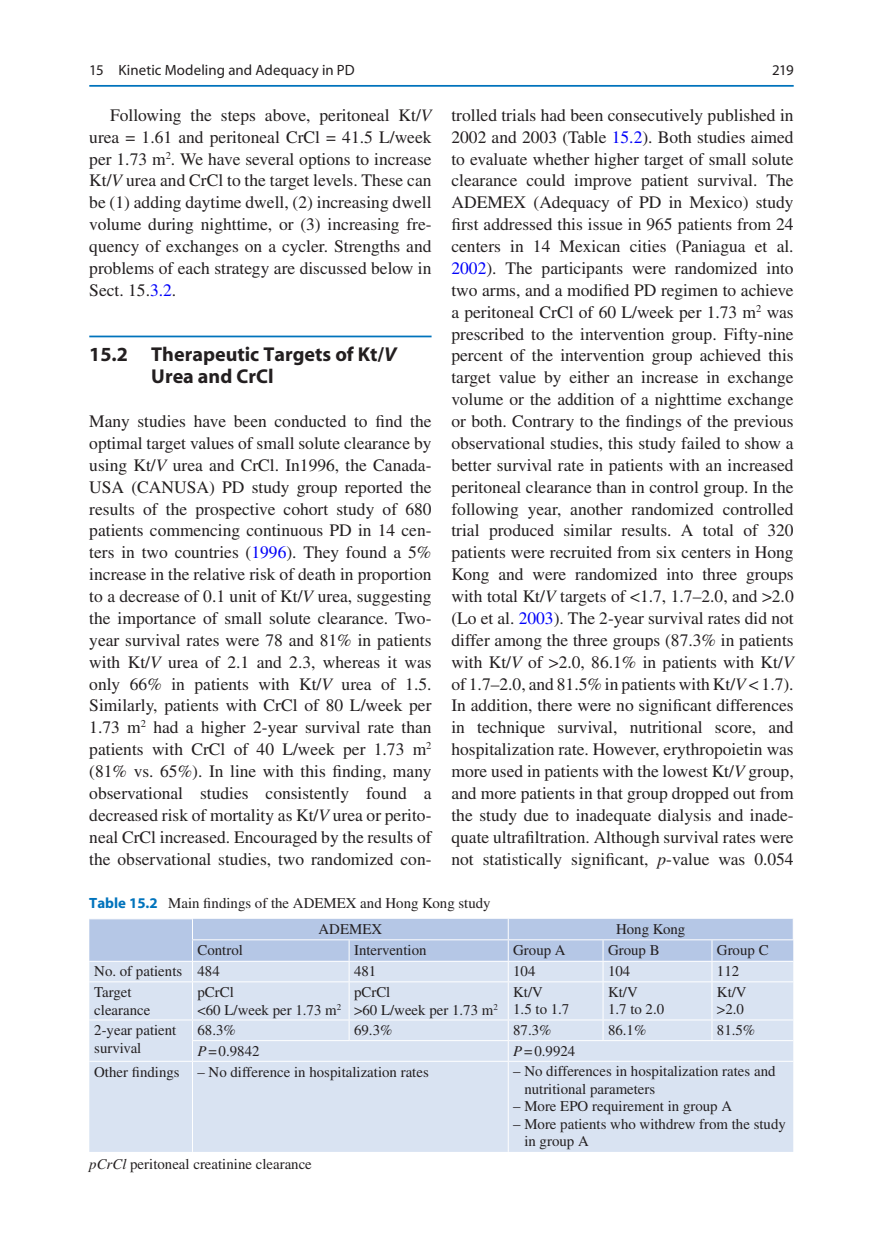
<style>
.page{position:relative;width:883px;height:1260px;background:#fff}
.page>*{position:absolute;margin:0;border:0;box-sizing:border-box;transform-origin:0 0}
.t1{font:700 20.12px/21.9px "Nqmsrc Myriad";color:#231f20}
.t2{font:17.5px/21.9px "Bmcgvn Times";color:#231f20;text-align:justify}
.t3{font:14.88px/17.5px "Bmcgvn Times";color:#231f20}
.t4{font:14.88px "Sqmdsj Myriad";letter-spacing:.005em;color:#231f20}
.t5{font:14.88px "Jwlqjl Myriad";color:#231f20}
.s1{color:#0000fa}
.s2{font-family:"Jwwbgt Times";font-style:italic}
.s3{font-family:"Nqmsrc Myriad";font-weight:700;color:#0073bc}
.s4{font-family:"Fcwlvv Myriad";font-style:italic}
</style>
<div class="page">
<hr style="left:89px;top:336px;width:343px;height:1px;background:#0073bc">
<div style="left:89px;top:982px;width:704px;height:170px;background:#d9e3f2"></div>
<hr style="left:192px;top:982px;width:1px;height:38px;background:#fff">
<hr style="left:349px;top:982px;width:1px;height:38px;background:#fff">
<hr style="left:508px;top:982px;width:1px;height:38px;background:#fff">
<hr style="left:603px;top:982px;width:1px;height:38px;background:#fff">
<hr style="left:712px;top:982px;width:1px;height:38px;background:#fff">
<hr style="left:89px;top:1020px;width:103px;height:1px;background:#fff">
<hr style="left:192px;top:1020px;width:157px;height:1px;background:#fff">
<hr style="left:349px;top:1020px;width:159px;height:1px;background:#fff">
<svg style="left:349px;top:1020px;width:1px;height:20px"></svg>
<hr style="left:349px;top:1040px;width:159px;height:1px;background:#fff">
<hr style="left:508px;top:1020px;width:95px;height:1px;background:#fff">
<hr style="left:603px;top:1020px;width:109px;height:1px;background:#fff">
<svg style="left:603px;top:1020px;width:1px;height:20px"></svg>
<hr style="left:603px;top:1040px;width:109px;height:1px;background:#fff">
<hr style="left:712px;top:1020px;width:81px;height:1px;background:#fff">
<svg style="left:712px;top:1020px;width:1px;height:20px"></svg>
<hr style="left:712px;top:1040px;width:81px;height:1px;background:#fff">
<hr style="left:192px;top:1040px;width:157px;height:1px;background:#fff">
<hr style="left:508px;top:1040px;width:95px;height:1px;background:#fff">
<svg style="left:508px;top:1020px;width:1px;height:41px"></svg>
<hr style="left:89px;top:1061px;width:103px;height:1px;background:#fff">
<hr style="left:192px;top:1061px;width:157px;height:1px;background:#fff">
<hr style="left:349px;top:1061px;width:159px;height:1px;background:#fff">
<hr style="left:192px;top:1062px;width:1px;height:90px;background:#fff">
<hr style="left:508px;top:1061px;width:95px;height:1px;background:#fff">
<hr style="left:603px;top:1061px;width:109px;height:1px;background:#fff">
<hr style="left:712px;top:1061px;width:81px;height:1px;background:#fff">
<hr style="left:508px;top:1062px;width:1px;height:90px;background:#fff">
<svg style="left:192px;top:1021px;width:1px;height:40px"></svg>
<svg style="left:89px;top:919px;width:705px;height:62px;background:#c2d1ea"></svg>
<hr style="left:508px;top:939px;width:95px;height:1px;background:#fff">
<hr style="left:603px;top:939px;width:109px;height:1px;background:#fff">
<hr style="left:712px;top:939px;width:82px;height:1px;background:#fff">
<hr style="left:89px;top:85px;width:705px;height:2px;background:#0073bc">
<p class="t4" style="left:89px;top:63px;width:267px">15 Kinetic Modeling and Adequacy in PD</p>
<p class="t5" style="left:772px;top:63px;width:23px">219</p>
<p class="t2" style="left:451px;top:104px;width:344px">trolled trials had been consecutively published in 2002 and 2003 (Table <span class="s1">15.2</span>). Both studies aimed to evaluate whether higher target of small solute clearance could improve patient survival. The ADEMEX (Adequacy of PD in Mexico) study first addressed this issue in 965 patients from 24 centers in 14 Mexican cities (Paniagua et al.<br><span class="s1">2002</span>). The participants were randomized into two arms, and a modified PD regimen to achieve a peritoneal CrCl of 60 L/week per 1.73 m<sup>2</sup> was prescribed to the intervention group. Fifty-nine percent of the intervention group achieved this target value by either an increase in exchange volume or the addition of a nighttime exchange or both. Contrary to the findings of the previous observational studies, this study failed to show a better survival rate in patients with an increased peritoneal clearance than in control group. In the following year, another randomized controlled trial produced similar results. A total of 320 patients were recruited from six centers in Hong Kong and were randomized into three groups with total Kt/<span class="s2">V</span> targets of &lt;1.7, 1.7–2.0, and &gt;2.0 (Lo et al. <span class="s1">2003</span>). The 2-year survival rates did not differ among the three groups (87.3% in patients with Kt/<span class="s2">V</span> of &gt;2.0, 86.1% in patients with Kt/<span class="s2">V </span>of 1.7–2.0, and 81.5% in patients with Kt/<span class="s2">V</span> &lt; 1.7).<br>In addition, there were no significant differences in technique survival, nutritional score, and hospitalization rate. However, erythropoietin was more used in patients with the lowest Kt/<span class="s2">V</span> group, and more patients in that group dropped out from the study due to inadequate dialysis and inade&shy;quate ultrafiltration. Although survival rates were not statistically significant, <span class="s2">p</span>-value was 0.054</p>
<p class="t3" style="left:319px;top:890px;width:174px;line-height:26.1px;text-indent:-229px"><span class="s3">Table 15.2</span> Main findings of the ADEMEX and Hong Kong study<br>ADEMEX</p>
<p class="t2" style="left:89px;top:104px;width:344px;text-indent:21px">Following the steps above, peritoneal Kt/<span class="s2">V </span>urea = 1.61 and peritoneal CrCl = 41.5 L/week per 1.73 m<sup>2</sup>. We have several options to increase Kt/<span class="s2">V</span> urea and CrCl to the target levels. These can be (1) adding daytime dwell, (2) increasing dwell volume during nighttime, or (3) increasing fre&shy;quency of exchanges on a cycler. Strengths and problems of each strategy are discussed below in Sect. 15.<span class="s1">3.2</span>.</p>
<p class="t1" style="left:151px;top:344px;width:247px;text-indent:-62px">15.2 Therapeutic Targets of Kt/<span class="s4">V<br></span>Urea and CrCl</p>
<p class="t2" style="left:89px;top:410px;width:344px">Many studies have been conducted to find the optimal target values of small solute clearance by using Kt/<span class="s2">V</span> urea and CrCl. In1996, the Canada-USA (CANUSA) PD study group reported the results of the prospective cohort study of 680 patients commencing continuous PD in 14 cen&shy;ters in two countries (<span class="s1">1996</span>). They found a 5% increase in the relative risk of death in proportion to a decrease of 0.1 unit of Kt/<span class="s2">V</span> urea, suggesting the importance of small solute clearance. Two&shy;year survival rates were 78 and 81% in patients with Kt/<span class="s2">V</span> urea of 2.1 and 2.3, whereas it was only 66% in patients with Kt/<span class="s2">V</span> urea of 1.5.<br>Similarly, patients with CrCl of 80 L/week per 1.73 m<sup>2</sup> had a higher 2-year survival rate than patients with CrCl of 40 L/week per 1.73 m<sup>2 </sup>(81% vs. 65%). In line with this finding, many observational studies consistently found a decreased risk of mortality as Kt/<span class="s2">V</span> urea or perito&shy;neal CrCl increased. Encouraged by the results of the observational studies, two randomized con-</p>
<p class="t3" style="left:616px;top:920px;width:71px">Hong Kong</p>
<p class="t3" style="left:197px;top:942px;width:47px">Control</p>
<p class="t3" style="left:354px;top:942px;width:74px">Intervention</p>
<p class="t3" style="left:513px;top:942px;width:54px">Group A</p>
<p class="t3" style="left:608px;top:942px;width:53px">Group B</p>
<p class="t3" style="left:717px;top:942px;width:53px">Group C</p>
<p class="t3" style="left:94px;top:963px;width:127px">No. of patients 484</p>
<p class="t3" style="left:354px;top:963px;width:24px">481</p>
<p class="t3" style="left:513px;top:962px;width:24px">104</p>
<p class="t3" style="left:608px;top:962px;width:24px">104</p>
<p class="t3" style="left:717px;top:962px;width:24px">112</p>
<p class="t3" style="left:94px;top:983px;width:58px">Target clearance</p>
<p class="t3" style="left:197px;top:983px;width:145px">pCrCl<br>&lt;60 L/week per 1.73 m<sup>2</sup></p>
<p class="t3" style="left:354px;top:983px;width:145px">pCrCl<br>&gt;60 L/week per 1.73 m<sup>2</sup></p>
<p class="t3" style="left:513px;top:983px;width:58px">Kt/V<br>1.5 to 1.7</p>
<p class="t3" style="left:608px;top:983px;width:58px">Kt/V<br>1.7 to 2.0</p>
<p class="t3" style="left:717px;top:983px;width:31px">Kt/V &gt;2.0</p>
<p class="t3" style="left:94px;top:1021px;width:84px">2-year patient survival</p>
<p class="t3" style="left:197px;top:1021px;width:40px">68.3%</p>
<p class="t3" style="left:354px;top:1021px;width:40px">69.3%</p>
<p class="t3" style="left:513px;top:1021px;width:40px">87.3%</p>
<p class="t3" style="left:608px;top:1021px;width:40px">86.1%</p>
<p class="t3" style="left:717px;top:1021px;width:40px">81.5%</p>
<p class="t3" style="left:197px;top:1042px;width:64px"><span class="s2">P</span>=0.9842</p>
<p class="t3" style="left:513px;top:1042px;width:64px"><span class="s2">P</span>=0.9924</p>
<p class="t3" style="left:94px;top:1063px;width:336px">Other findings – No difference in hospitalization rates</p>
<p class="t3" style="left:524px;top:1062px;width:253px;text-indent:-11px">– No differences in hospitalization rates and nutritional parameters</p>
<p class="t3" style="left:513px;top:1097px;width:220px">– More EPO requirement in group A</p>
<p class="t3" style="left:524px;top:1115px;width:263px;text-indent:-11px">– More patients who withdrew from the study in group A</p>
<p class="t3" style="left:89px;top:1156px;width:224px"><span class="s2">pCrCl</span> peritoneal creatinine clearance</p>
</div>
